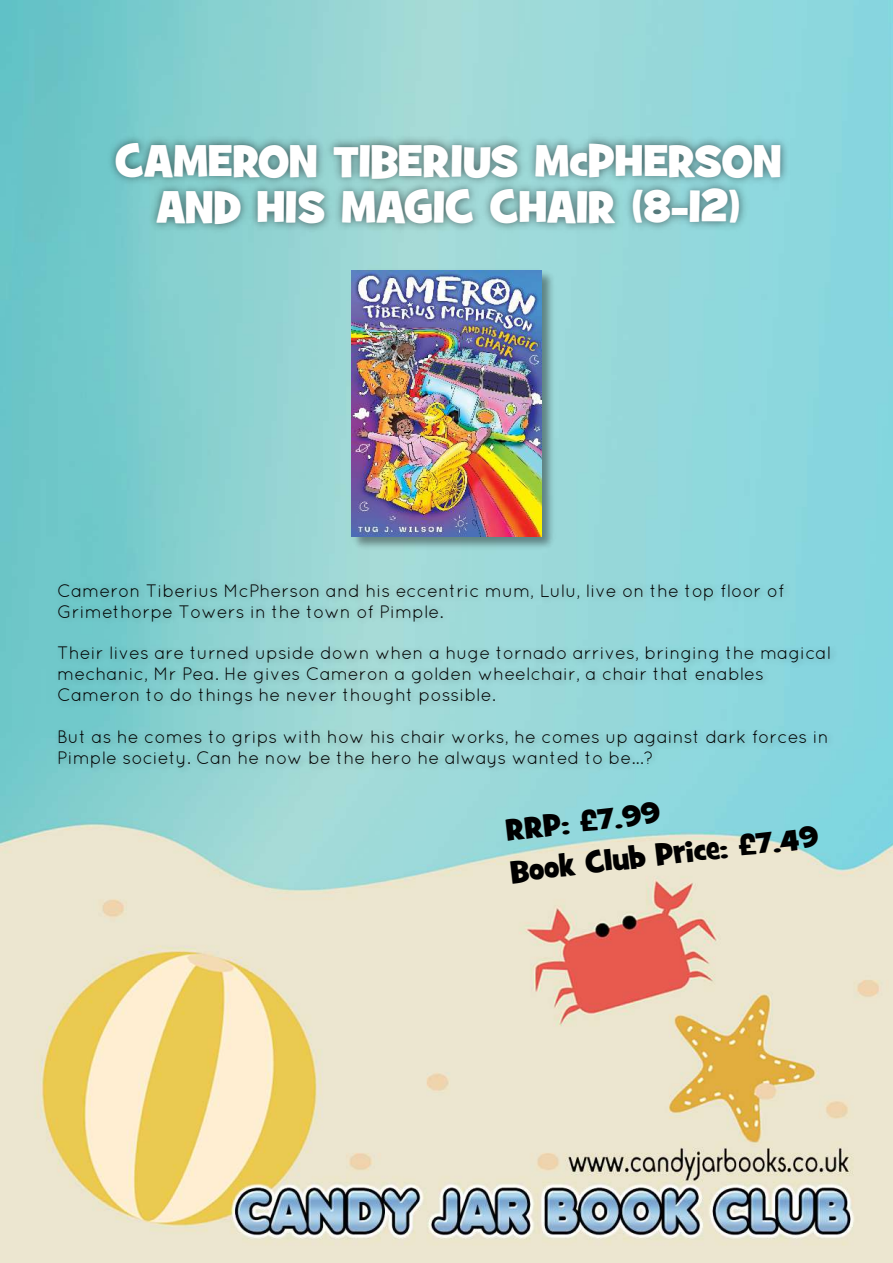
<style>
.page{position:relative;width:893px;height:1263px;background:#fff}
.page>*{position:absolute;margin:0;border:0;box-sizing:border-box;transform-origin:0 0}
.t1{font:45px/46.5px "Grilled Cheese BTN";color:#fff;text-align:center}
.t2{font:30px/40.8px "Grilled Cheese BTN";color:#000}
.t3{font:18px/21px "Quicksand";color:#000}
</style>
<div class="page">
<img style="left:1px;top:1px;width:892px;height:1262px">
<img style="left:0;top:118px;width:893px;height:200px">
<img style="left:349px;top:268px;width:208px;height:284px">
<img style="left:352px;top:270px;width:189px;height:266px">
<img style="left:49px;top:571px;width:802px;height:257px">
<h1 class="t1" style="left:115px;top:139px;width:668px">CAMERON TIBERIUS McPHERSON<br>AND HIS MAGIC CHAIR (8-12)</h1>
<p class="t3" style="left:57px;top:579px;width:729px">Cameron Tiberius McPherson and his eccentric mum, Lulu, live on the top floor of<br>Grimethorpe Towers in the town of Pimple.</p>
<p class="t3" style="left:57px;top:642px;width:775px">Their lives are turned upside down when a huge tornado arrives, bringing the magical mechanic, Mr Pea. He gives Cameron a golden wheelchair, a chair that enables<br>Cameron to do things he never thought possible.</p>
<p class="t3" style="left:57px;top:726px;width:773px">But as he comes to grips with how his chair works, he comes up against dark forces in<br>Pimple society. Can he now be the hero he always wanted to be...?</p>
<h2 class="t2" style="left:504px;top:811px;width:311px;rotate:-6deg">RRP: £7.99<br>Book Club Price: £7.49</h2>
</div>
